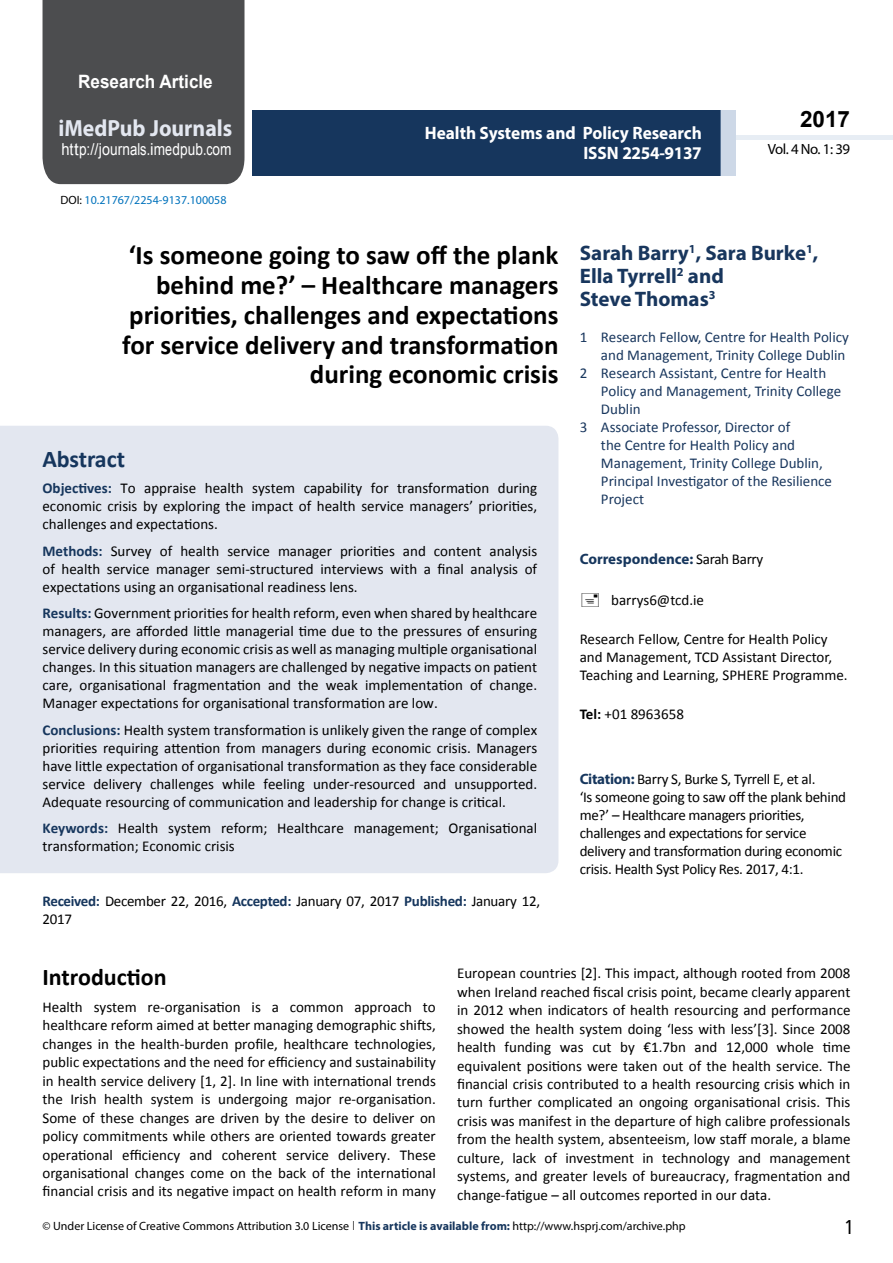
<style>
.page{position:relative;width:893px;height:1263px;background:#fff}
.page>*{position:absolute;margin:0;border:0;box-sizing:border-box;transform-origin:0 0}
.t1{font:700 27px/29.7px "Calibri";color:#000;text-align:right}
.t2{font:25.5px "Tunga";color:#000}
.t3{font:700 24px "Calibri";color:#000}
.t4{font:700 24px "Calibri";letter-spacing:-.005em;color:#16365d}
.t5{font:700 23.4px "Myriad Pro";color:#e3e7f0;scale:.93 1}
.t6{font:700 22.5px "Arial";color:#000}
.t7{font:700 21px/23.1px "Myriad Pro";color:#18365d}
.t8{font:700 18.45px "Arial";color:#fff;scale:.93 1}
.t9{font:700 18px/19.8px "Myriad Pro";color:#fff;text-align:right;scale:.96 1}
.t10{font:16.5px "Arial";letter-spacing:.005em;color:#fff;scale:.89 1}
.t11{font:15px/18.5px "Calibri";color:#000;text-align:justify}
.t12{font:15px/18px "Calibri";letter-spacing:-.02em;color:#000}
.t13{font:15px "Calibri";color:#18365d}
.t14{font:700 15px "Myriad Pro";color:#16365d}
.t15{font:14.85px "Myriad Pro";letter-spacing:-.03em;color:#000}
.t16{font:12px "Myriad Pro";color:#000}
.t17{font:12px "Myriad Pro";color:#0072bc}
.s1{font-family:"Calibri"}
.s2{color:#000}
.s3{font-weight:700;color:#16365d}
.s4{font-family:"Calibri";font-weight:400;color:#000}
.s5{font-weight:700}
.s6{font-family:"Myriad Pro";font-weight:700;color:#16365d}
.s7{font-family:"Tunga"}
</style>
<div class="page">
<div style="left:252px;top:110px;width:469px;height:66px;background:#16365d"></div>
<div style="left:720px;top:110px;width:16px;height:66px;background:#cdd8e7"></div>
<div style="left:43px;top:0;width:201px;height:184px;background:#4c4d4f"></div>
<div style="left:736px;top:135px;width:157px;height:5px;background:#e7edf4"></div>
<div style="left:0;top:426px;width:558px;height:447px;background:#e3e7f0"></div>
<p class="t8" style="left:78px;top:70px;width:146px">Research Article</p>
<h3 class="t5" style="left:58px;top:113px;width:188px">iMedPub Journals</h3>
<p class="t10" style="left:61px;top:139px;width:193px">http://journals<span class="s1">.</span>imedpub<span class="s1">.</span>com</p>
<p class="t17" style="left:60px;top:192px;width:168px"><span class="s2">DOI:</span> 10.21767/2254-9137.100058</p>
<p class="t9" style="left:425px;top:123px;width:290px">Health Systems and Policy Research<br>ISSN 2254-9137</p>
<h3 class="t6" style="left:800px;top:104px;width:52px">2017</h3>
<p class="t15" style="left:768px;top:140px;width:84px">Vol. 4 No. 1: 39</p>
<h1 class="t1" style="left:122px;top:241px;width:438px">‘Is someone going to saw off the plank behind me?’ – Healthcare managers priorities, challenges and expectations for service delivery and transformation during economic crisis</h1>
<h3 class="t4" style="left:43px;top:443px;width:84px">Abstract</h3>
<p class="t11" style="left:43px;top:479px;width:496px;line-height:18px"><span class="s3">Objectives:</span> To appraise health system capability for transformation during economic crisis by exploring the impact of health service managers’ priorities, challenges and expectations.</p>
<p class="t11" style="left:43px;top:542px;width:496px;line-height:18px"><span class="s3">Methods:</span> Survey of health service manager priorities and content analysis of health service manager semi-structured interviews with a final analysis of expectations using an organisational readiness lens.</p>
<p class="t11" style="left:43px;top:604px;width:496px;line-height:18px"><span class="s3">Results:</span> Government priorities for health reform, even when shared by healthcare managers, are afforded little managerial time due to the pressures of ensuring service delivery during economic crisis as well as managing multiple organisational changes. In this situation managers are challenged by negative impacts on patient care, organisational fragmentation and the weak implementation of change.<br>Manager expectations for organisational transformation are low.</p>
<p class="t11" style="left:43px;top:721px;width:496px;line-height:18px"><span class="s3">Conclusions:</span> Health system transformation is unlikely given the range of complex priorities requiring attention from managers during economic crisis. Managers have little expectation of organisational transformation as they face considerable service delivery challenges while feeling under-resourced and unsupported.<br>Adequate resourcing of communication and leadership for change is critical.</p>
<p class="t11" style="left:43px;top:819px;width:496px;line-height:18px"><span class="s3">Keywords:</span> Health system reform; Healthcare management; Organisational transformation; Economic crisis</p>
<p class="t12" style="left:43px;top:891px;width:499px;line-height:18.8px"><span class="s3">Received:</span> December 22, 2016, <span class="s3">Accepted:</span> January 07, 2017 <span class="s3">Published:</span> January 12,<br>2017</p>
<h3 class="t7" style="left:580px;top:241px;width:240px">Sarah Barry<sup>1</sup>, Sara Burke<sup>1</sup>,<br>Ella Tyrrell<sup>2</sup> and<br>Steve Thomas<sup>3</sup></h3>
<p class="t13" style="left:580px;top:327px;width:271px">1 Research Fellow, Centre for Health Policy</p>
<p class="t13" style="left:601px;top:345px;width:246px">and Management, Trinity College Dublin</p>
<p class="t13" style="left:580px;top:363px;width:248px">2 Research Assistant, Centre for Health</p>
<p class="t13" style="left:601px;top:381px;width:242px">Policy and Management, Trinity College</p>
<p class="t13" style="left:601px;top:399px;width:41px">Dublin</p>
<p class="t13" style="left:580px;top:417px;width:212px">3 Associate Professor, Director of</p>
<p class="t13" style="left:601px;top:435px;width:196px">the Centre for Health Policy and</p>
<p class="t13" style="left:601px;top:453px;width:223px">Management, Trinity College Dublin,</p>
<p class="t13" style="left:601px;top:471px;width:233px">Principal Investigator of the Resilience</p>
<p class="t13" style="left:601px;top:489px;width:45px">Project</p>
<p class="t14" style="left:580px;top:549px;width:185px">Correspondence: <span class="s4">Sarah Barry</span></p>
<p class="t11" style="left:611px;top:590px;width:94px">barrys6@tcd.ie</p>
<p class="t11" style="left:580px;top:630px;width:269px;line-height:18px;text-align:left">Research Fellow, Centre for Health Policy and Management, TCD Assistant Director,<br>Teaching and Learning, SPHERE Programme.</p>
<p class="t11" style="left:580px;top:705px;width:106px"><span class="s5">Tel:</span> +01 8963658</p>
<p class="t12" style="left:580px;top:770px;width:268px"><span class="s6">Citation:</span> Barry S, Burke S, Tyrrell E, et al.<br>‘Is someone going to saw off the plank behind me?’ – Healthcare managers priorities, challenges and expectations for service delivery and transformation during economic crisis. Health Syst Policy Res. 2017, 4:1.</p>
<h3 class="t3" style="left:43px;top:962px;width:126px">Introduction</h3>
<p class="t11" style="left:43px;top:998px;width:395px">Health system re-organisation is a common approach to healthcare reform aimed at better managing demographic shifts, changes in the health-burden profile, healthcare technologies, public expectations and the need for efficiency and sustainability in health service delivery [1, 2]. In line with international trends the Irish health system is undergoing major re-organisation.<br>Some of these changes are driven by the desire to deliver on policy commitments while others are oriented towards greater operational efficiency and coherent service delivery. These organisational changes come on the back of the international financial crisis and its negative impact on health reform in many</p>
<p class="t11" style="left:457px;top:964px;width:395px">European countries [2]. This impact, although rooted from 2008 when Ireland reached fiscal crisis point, became clearly apparent in 2012 when indicators of health resourcing and performance showed the health system doing ‘less with less’[3]. Since 2008 health funding was cut by €1.7bn and 12,000 whole time equivalent positions were taken out of the health service. The financial crisis contributed to a health resourcing crisis which in turn further complicated an ongoing organisational crisis. This crisis was manifest in the departure of high calibre professionals from the health system, absenteeism, low staff morale, a blame culture, lack of investment in technology and management systems, and greater levels of bureaucracy, fragmentation and change-fatigue – all outcomes reported in our data.</p>
<p class="t16" style="left:43px;top:1219px;width:645px">© Under License of Creative Commons Attribution 3.0 License <span class="s7">|</span> <span class="s3">This article is available from:</span> http://www.hsprj.com/archive.php</p>
<h2 class="t2" style="left:845px;top:1210px;width:9px">1</h2>
</div>
